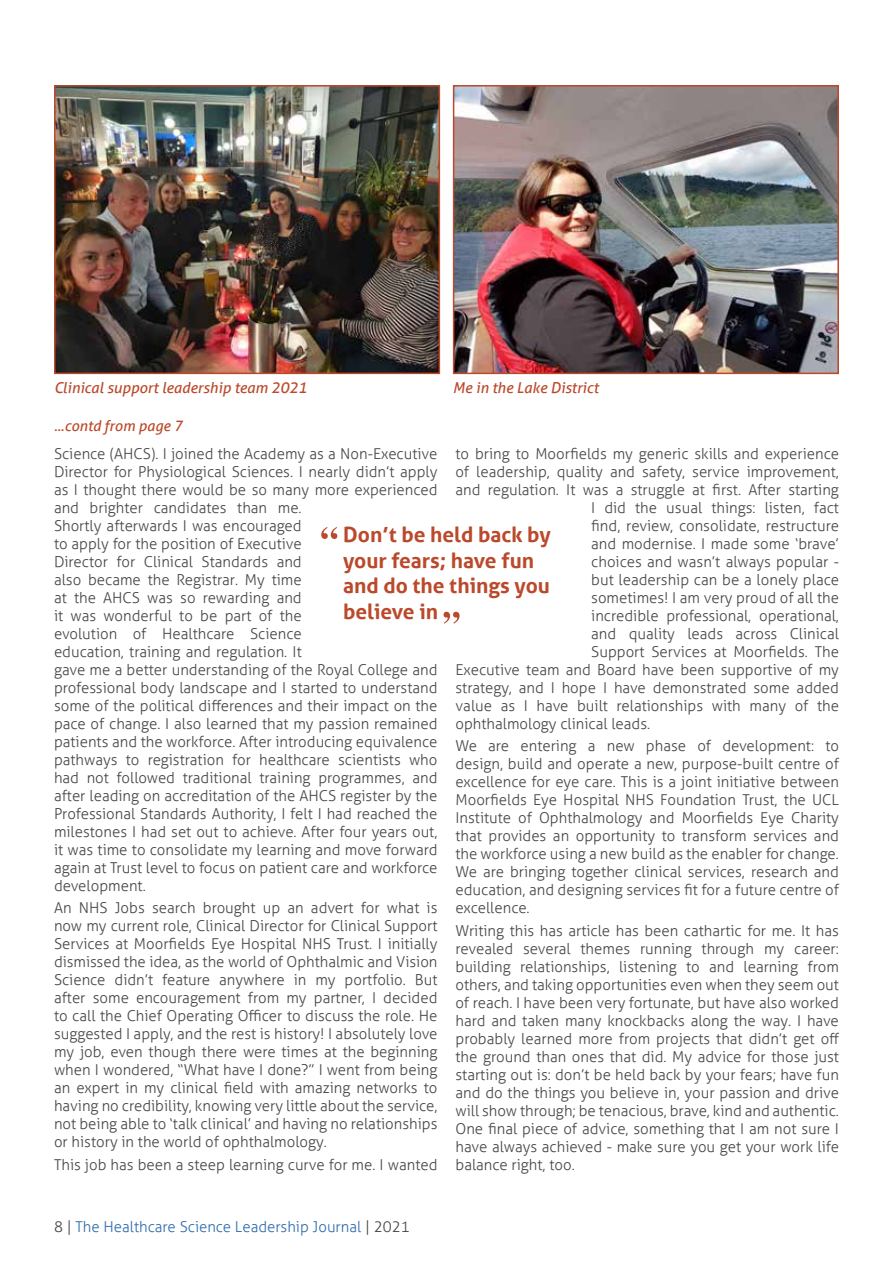
<style>
.page{position:relative;width:893px;height:1263px;background:#fff}
.page>*{position:absolute;margin:0;border:0;box-sizing:border-box;transform-origin:0 0}
.t1{font:700 21px/25.5px "Aller";color:#bb492b}
.t2{font:300 15px/18px "Aller";color:#484848;text-align:justify}
.t3{font:italic 15px "Aller";color:#bb492b}
.t4{font:300 15px "Aller";color:#326ead}
.t5{font:italic 14.7px "Aller";color:#bb492b}
.s1{color:#484848}
</style>
<div class="page">
<svg style="left:321px;top:527px;width:16px;height:12px"></svg>
<svg style="left:444px;top:612px;width:16px;height:12px"></svg>
<img style="left:57px;top:88px;width:380px;height:283px">
<div style="left:54px;top:85px;width:386px;height:289px;border:2px solid #bb492b"></div>
<img style="left:456px;top:88px;width:380px;height:283px">
<div style="left:453px;top:85px;width:386px;height:289px;border:2px solid #bb492b"></div>
<p class="t3" style="left:54px;top:378px;width:255px">Clinical support leadership team 2021</p>
<p class="t3" style="left:453px;top:378px;width:147px">Me in the Lake District</p>
<p class="t5" style="left:54px;top:417px;width:130px">...contd from page 7</p>
<p class="t2" style="left:54px;top:444px;width:385px;text-align:left">Science (AHCS). I joined the Academy as a Non-Executive Director for Physiological Sciences. I nearly didn’t apply as I thought there would be so many more experienced and brighter candidates than me.<br>Shortly afterwards I was encouraged<br>to apply for the position of Executive<br>Director for Clinical Standards and<br>also became the Registrar. My time<br>at the AHCS was so rewarding and<br>it was wonderful to be part of the<br>evolution of Healthcare Science<br>education, training and regulation. It<br>gave me a better understanding of the Royal College and professional body landscape and I started to understand some of the political differences and their impact on the pace of change. I also learned that my passion remained patients and the workforce. After introducing equivalence pathways to registration for healthcare scientists who had not followed traditional training programmes, and after leading on accreditation of the AHCS register by the Professional Standards Authority, I felt I had reached the milestones I had set out to achieve. After four years out, it was time to consolidate my learning and move forward again at Trust level to focus on patient care and workforce development.</p>
<p class="t2" style="left:54px;top:899px;width:385px">An NHS Jobs search brought up an advert for what is now my current role, Clinical Director for Clinical Support Services at Moorfields Eye Hospital NHS Trust. I initially dismissed the idea, as the world of Ophthalmic and Vision Science didn’t feature anywhere in my portfolio. But after some encouragement from my partner, I decided to call the Chief Operating Officer to discuss the role. He suggested I apply, and the rest is history! I absolutely love my job, even though there were times at the beginning when I wondered, “What have I done?” I went from being an expert in my clinical field with amazing networks to having no credibility, knowing very little about the service, not being able to ‘talk clinical’ and having no relationships or history in the world of ophthalmology.</p>
<p class="t2" style="left:54px;top:1155px;width:385px">This job has been a steep learning curve for me. I wanted</p>
<p class="t2" style="left:455px;top:444px;width:385px">to bring to Moorfields my generic skills and experience</p>
<p class="t2" style="left:455px;top:462px;width:385px">of leadership, quality and safety, service improvement,</p>
<p class="t2" style="left:455px;top:480px;width:385px">and regulation. It was a struggle at first. After starting</p>
<p class="t2" style="left:591px;top:498px;width:249px">I did the usual things: listen, fact</p>
<p class="t2" style="left:591px;top:516px;width:249px">find, review, consolidate, restructure</p>
<p class="t2" style="left:591px;top:534px;width:249px">and modernise. I made some ‘brave’</p>
<p class="t2" style="left:591px;top:552px;width:249px">choices and wasn’t always popular -</p>
<p class="t2" style="left:591px;top:570px;width:249px">but leadership can be a lonely place</p>
<p class="t2" style="left:591px;top:588px;width:249px">sometimes! I am very proud of all the</p>
<p class="t2" style="left:591px;top:606px;width:249px">incredible professional, operational,</p>
<p class="t2" style="left:591px;top:624px;width:249px">and quality leads across Clinical</p>
<p class="t2" style="left:591px;top:642px;width:249px">Support Services at Moorfields. The</p>
<p class="t2" style="left:455px;top:660px;width:385px">Executive team and Board have been supportive of my</p>
<p class="t2" style="left:455px;top:678px;width:385px">strategy, and I hope I have demonstrated some added</p>
<p class="t2" style="left:455px;top:696px;width:385px">value as I have built relationships with many of the</p>
<p class="t2" style="left:455px;top:714px;width:196px">ophthalmology clinical leads.</p>
<p class="t2" style="left:455px;top:737px;width:385px">We are entering a new phase of development: to design, build and operate a new, purpose-built centre of excellence for eye care. This is a joint initiative between Moorfields Eye Hospital NHS Foundation Trust, the UCL Institute of Ophthalmology and Moorfields Eye Charity that provides an opportunity to transform services and the workforce using a new build as the enabler for change.<br>We are bringing together clinical services, research and education, and designing services fit for a future centre of excellence.</p>
<p class="t2" style="left:455px;top:921px;width:385px">Writing this has article has been cathartic for me. It has revealed several themes running through my career: building relationships, listening to and learning from others, and taking opportunities even when they seem out of reach. I have been very fortunate, but have also worked hard and taken many knockbacks along the way. I have probably learned more from projects that didn’t get off the ground than ones that did. My advice for those just starting out is: don’t be held back by your fears; have fun and do the things you believe in, your passion and drive will show through; be tenacious, brave, kind and authentic.<br>One final piece of advice, something that I am not sure I have always achieved - make sure you get your work life balance right, too.</p>
<h1 class="t1" style="left:343px;top:522px;width:209px">Don’t be held back by your fears; have fun and do the things you believe in</h1>
<p class="t4" style="left:54px;top:1218px;width:357px"><span class="s1">8 |</span> The Healthcare Science Leadership Journal <span class="s1">| 2021</span></p>
</div>
